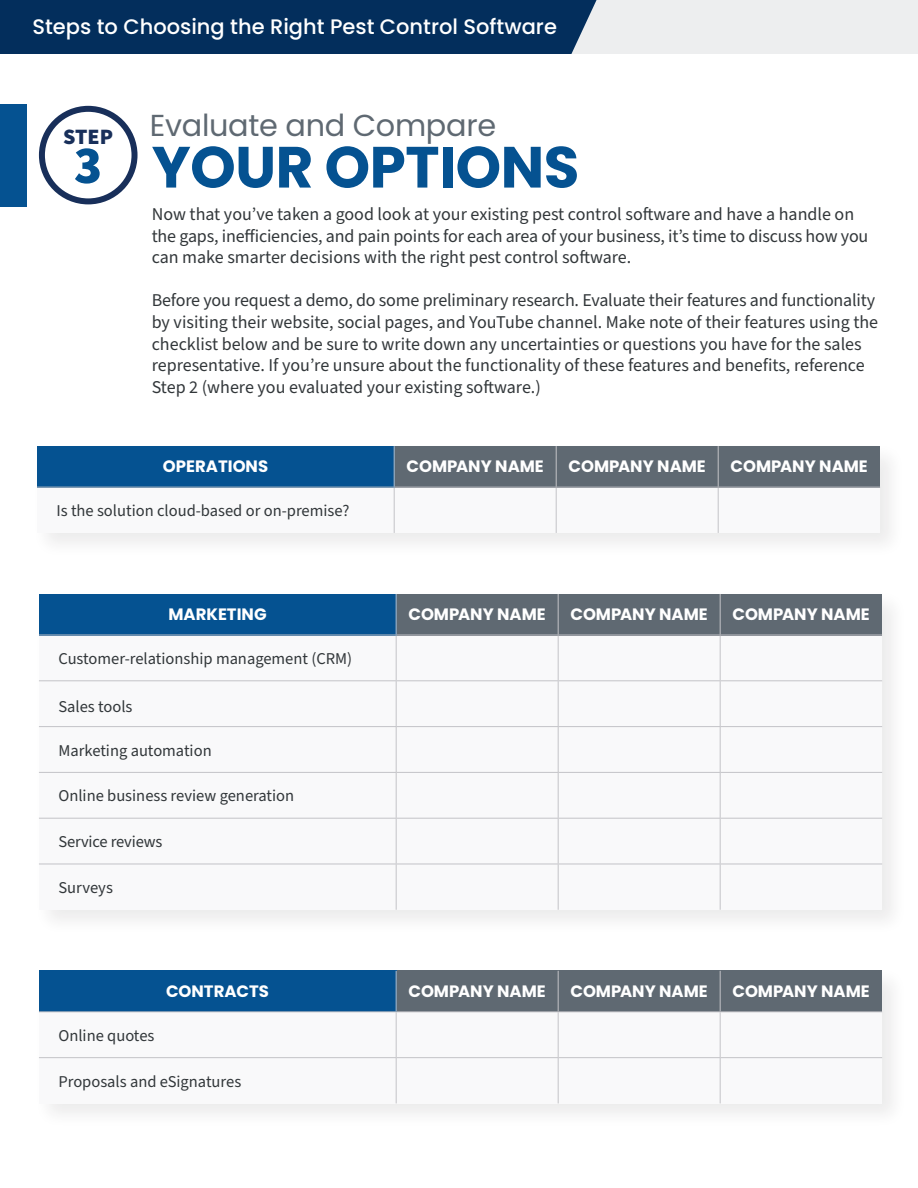
<style>
.page{position:relative;width:918px;height:1188px;background:#fff}
.page>*{position:absolute;margin:0;border:0;box-sizing:border-box;transform-origin:0 0}
.t1{font:700 58.05px "Poppins";letter-spacing:-.01em;color:#055291}
.t2{font:900 52.35px "Source Sans Pro";color:#055291}
.t3{font:30.3px "Poppins";letter-spacing:-.01em;color:#5f6972}
.t4{font:900 21.9px "Source Sans Pro";color:#182f5a}
.t5{font:500 21px "Poppins";color:#fff}
.t6{font:18px/21.6px "Source Sans Pro";color:#32373a}
.t7{font:16.5px "Source Sans Pro";color:#32373a}
.t8{font:700 16.5px "Poppins";color:#fff}
</style>
<div class="page">
<div style="left:32px;top:441px;width:873px;height:118px;background:#f9f9fa"></div>
<div style="left:388px;top:446px;width:492px;height:41px;background:#5f6972"></div>
<div style="left:0;top:104px;width:27px;height:102px;background:#055291"></div>
<div style="left:39px;top:106px;width:99px;height:98px;border:6px solid #182f5a;border-radius:50%"></div>
<div style="left:37px;top:446px;width:357px;height:41px;background:#055291"></div>
<hr style="left:394px;top:446px;width:1px;height:41px;background:#c3c3c7">
<hr style="left:556px;top:446px;width:1px;height:41px;background:#c3c3c7">
<hr style="left:718px;top:446px;width:1px;height:41px;background:#c3c3c7">
<hr style="left:37px;top:487px;width:357px;height:1px;background:#c3c3c7">
<hr style="left:394px;top:487px;width:162px;height:1px;background:#c3c3c7">
<hr style="left:394px;top:488px;width:1px;height:45px;background:#c3c3c7">
<hr style="left:556px;top:487px;width:162px;height:1px;background:#c3c3c7">
<hr style="left:556px;top:488px;width:1px;height:45px;background:#c3c3c7">
<hr style="left:718px;top:487px;width:162px;height:1px;background:#c3c3c7">
<hr style="left:718px;top:488px;width:1px;height:45px;background:#c3c3c7">
<div style="left:34px;top:589px;width:873px;height:346px;background:#f9f9fa"></div>
<div style="left:34px;top:966px;width:873px;height:163px;background:#f9f9fa"></div>
<div style="left:390px;top:594px;width:492px;height:41px;background:#5f6972"></div>
<div style="left:390px;top:971px;width:492px;height:41px;background:#5f6972"></div>
<div style="left:39px;top:594px;width:357px;height:41px;background:#055291"></div>
<hr style="left:396px;top:594px;width:1px;height:41px;background:#c3c3c7">
<hr style="left:558px;top:594px;width:1px;height:41px;background:#c3c3c7">
<hr style="left:720px;top:594px;width:1px;height:41px;background:#c3c3c7">
<hr style="left:39px;top:635px;width:357px;height:1px;background:#c3c3c7">
<hr style="left:396px;top:635px;width:162px;height:1px;background:#c3c3c7">
<hr style="left:396px;top:635px;width:1px;height:45px;background:#c3c3c7">
<hr style="left:558px;top:635px;width:162px;height:1px;background:#c3c3c7">
<hr style="left:558px;top:635px;width:1px;height:45px;background:#c3c3c7">
<hr style="left:720px;top:635px;width:162px;height:1px;background:#c3c3c7">
<hr style="left:720px;top:635px;width:1px;height:45px;background:#c3c3c7">
<hr style="left:39px;top:680px;width:357px;height:1px;background:#c3c3c7">
<hr style="left:396px;top:680px;width:162px;height:1px;background:#c3c3c7">
<hr style="left:396px;top:681px;width:1px;height:45px;background:#c3c3c7">
<hr style="left:558px;top:680px;width:162px;height:1px;background:#c3c3c7">
<hr style="left:558px;top:681px;width:1px;height:45px;background:#c3c3c7">
<hr style="left:720px;top:680px;width:162px;height:1px;background:#c3c3c7">
<hr style="left:720px;top:681px;width:1px;height:45px;background:#c3c3c7">
<hr style="left:39px;top:726px;width:357px;height:1px;background:#c3c3c7">
<hr style="left:396px;top:726px;width:162px;height:1px;background:#c3c3c7">
<hr style="left:396px;top:727px;width:1px;height:45px;background:#c3c3c7">
<hr style="left:558px;top:726px;width:162px;height:1px;background:#c3c3c7">
<hr style="left:558px;top:727px;width:1px;height:45px;background:#c3c3c7">
<hr style="left:720px;top:726px;width:162px;height:1px;background:#c3c3c7">
<hr style="left:720px;top:727px;width:1px;height:45px;background:#c3c3c7">
<hr style="left:39px;top:772px;width:357px;height:1px;background:#c3c3c7">
<hr style="left:396px;top:772px;width:162px;height:1px;background:#c3c3c7">
<hr style="left:396px;top:773px;width:1px;height:45px;background:#c3c3c7">
<hr style="left:558px;top:772px;width:162px;height:1px;background:#c3c3c7">
<hr style="left:558px;top:773px;width:1px;height:45px;background:#c3c3c7">
<hr style="left:720px;top:772px;width:162px;height:1px;background:#c3c3c7">
<hr style="left:720px;top:773px;width:1px;height:45px;background:#c3c3c7">
<hr style="left:39px;top:818px;width:357px;height:1px;background:#c3c3c7">
<hr style="left:396px;top:818px;width:162px;height:1px;background:#c3c3c7">
<hr style="left:396px;top:819px;width:1px;height:45px;background:#c3c3c7">
<hr style="left:558px;top:818px;width:162px;height:1px;background:#c3c3c7">
<hr style="left:558px;top:819px;width:1px;height:45px;background:#c3c3c7">
<hr style="left:720px;top:818px;width:162px;height:1px;background:#c3c3c7">
<hr style="left:720px;top:819px;width:1px;height:45px;background:#c3c3c7">
<hr style="left:39px;top:864px;width:357px;height:1px;background:#c3c3c7">
<hr style="left:396px;top:864px;width:162px;height:1px;background:#c3c3c7">
<hr style="left:396px;top:864px;width:1px;height:46px;background:#c3c3c7">
<hr style="left:558px;top:864px;width:162px;height:1px;background:#c3c3c7">
<hr style="left:558px;top:864px;width:1px;height:46px;background:#c3c3c7">
<hr style="left:720px;top:864px;width:162px;height:1px;background:#c3c3c7">
<hr style="left:720px;top:864px;width:1px;height:46px;background:#c3c3c7">
<div style="left:39px;top:971px;width:357px;height:41px;background:#055291"></div>
<hr style="left:396px;top:971px;width:1px;height:40px;background:#c3c3c7">
<hr style="left:558px;top:971px;width:1px;height:40px;background:#c3c3c7">
<hr style="left:720px;top:971px;width:1px;height:40px;background:#c3c3c7">
<hr style="left:39px;top:1011px;width:357px;height:1px;background:#c3c3c7">
<hr style="left:396px;top:1011px;width:162px;height:1px;background:#c3c3c7">
<hr style="left:396px;top:1012px;width:1px;height:45px;background:#c3c3c7">
<hr style="left:558px;top:1011px;width:162px;height:1px;background:#c3c3c7">
<hr style="left:558px;top:1012px;width:1px;height:45px;background:#c3c3c7">
<hr style="left:720px;top:1011px;width:162px;height:1px;background:#c3c3c7">
<hr style="left:720px;top:1012px;width:1px;height:45px;background:#c3c3c7">
<hr style="left:39px;top:1057px;width:357px;height:1px;background:#c3c3c7">
<hr style="left:396px;top:1057px;width:162px;height:1px;background:#c3c3c7">
<hr style="left:396px;top:1058px;width:1px;height:45px;background:#c3c3c7">
<hr style="left:558px;top:1057px;width:162px;height:1px;background:#c3c3c7">
<hr style="left:558px;top:1058px;width:1px;height:45px;background:#c3c3c7">
<hr style="left:720px;top:1057px;width:162px;height:1px;background:#c3c3c7">
<hr style="left:720px;top:1058px;width:1px;height:45px;background:#c3c3c7">
<div style="left:0;top:0;width:918px;height:54px;background:#edeeef"></div>
<div style="left:0;top:0;width:597px;height:54px;background:#032e5c"></div>
<p class="t5" style="left:32px;top:15px;width:526px">Steps to Choosing the Right Pest Control Software</p>
<p class="t4" style="left:63px;top:121px;width:51px">STEP</p>
<p class="t2" style="left:74px;top:129px;width:30px">3</p>
<p class="t3" style="left:150px;top:108px;width:348px">Evaluate and Compare</p>
<p class="t1" style="left:152px;top:134px;width:429px">YOUR OPTIONS</p>
<p class="t6" style="left:152px;top:204px;width:718px">Now that you’ve taken a good look at your existing pest control software and have a handle on the gaps, inefficiencies, and pain points for each area of your business, it’s time to discuss how you can make smarter decisions with the right pest control software.</p>
<p class="t6" style="left:152px;top:290px;width:728px">Before you request a demo, do some preliminary research. Evaluate their features and functionality by visiting their website, social pages, and YouTube channel. Make note of their features using the checklist below and be sure to write down any uncertainties or questions you have for the sales representative. If you’re unsure about the functionality of these features and benefits, reference Step 2 (where you evaluated your existing software.)</p>
<p class="t8" style="left:163px;top:457px;width:107px">OPERATIONS</p>
<p class="t8" style="left:406px;top:457px;width:139px">COMPANY NAME</p>
<p class="t8" style="left:568px;top:457px;width:139px">COMPANY NAME</p>
<p class="t8" style="left:730px;top:457px;width:139px">COMPANY NAME</p>
<p class="t7" style="left:56px;top:500px;width:295px">Is the solution cloud-based or on-premise?</p>
<p class="t8" style="left:169px;top:605px;width:100px">MARKETING</p>
<p class="t8" style="left:408px;top:605px;width:139px">COMPANY NAME</p>
<p class="t8" style="left:570px;top:605px;width:139px">COMPANY NAME</p>
<p class="t8" style="left:732px;top:605px;width:139px">COMPANY NAME</p>
<p class="t7" style="left:58px;top:648px;width:295px">Customer-relationship management (CRM)</p>
<p class="t7" style="left:58px;top:696px;width:76px">Sales tools</p>
<p class="t7" style="left:58px;top:739px;width:155px">Marketing automation</p>
<p class="t7" style="left:58px;top:785px;width:237px">Online business review generation</p>
<p class="t7" style="left:58px;top:831px;width:105px">Service reviews</p>
<p class="t7" style="left:58px;top:877px;width:56px">Surveys</p>
<p class="t8" style="left:166px;top:982px;width:105px">CONTRACTS</p>
<p class="t8" style="left:408px;top:982px;width:139px">COMPANY NAME</p>
<p class="t8" style="left:570px;top:982px;width:139px">COMPANY NAME</p>
<p class="t8" style="left:732px;top:982px;width:139px">COMPANY NAME</p>
<p class="t7" style="left:58px;top:1024px;width:98px">Online quotes</p>
<p class="t7" style="left:58px;top:1070px;width:184px">Proposals and eSignatures</p>
</div>
